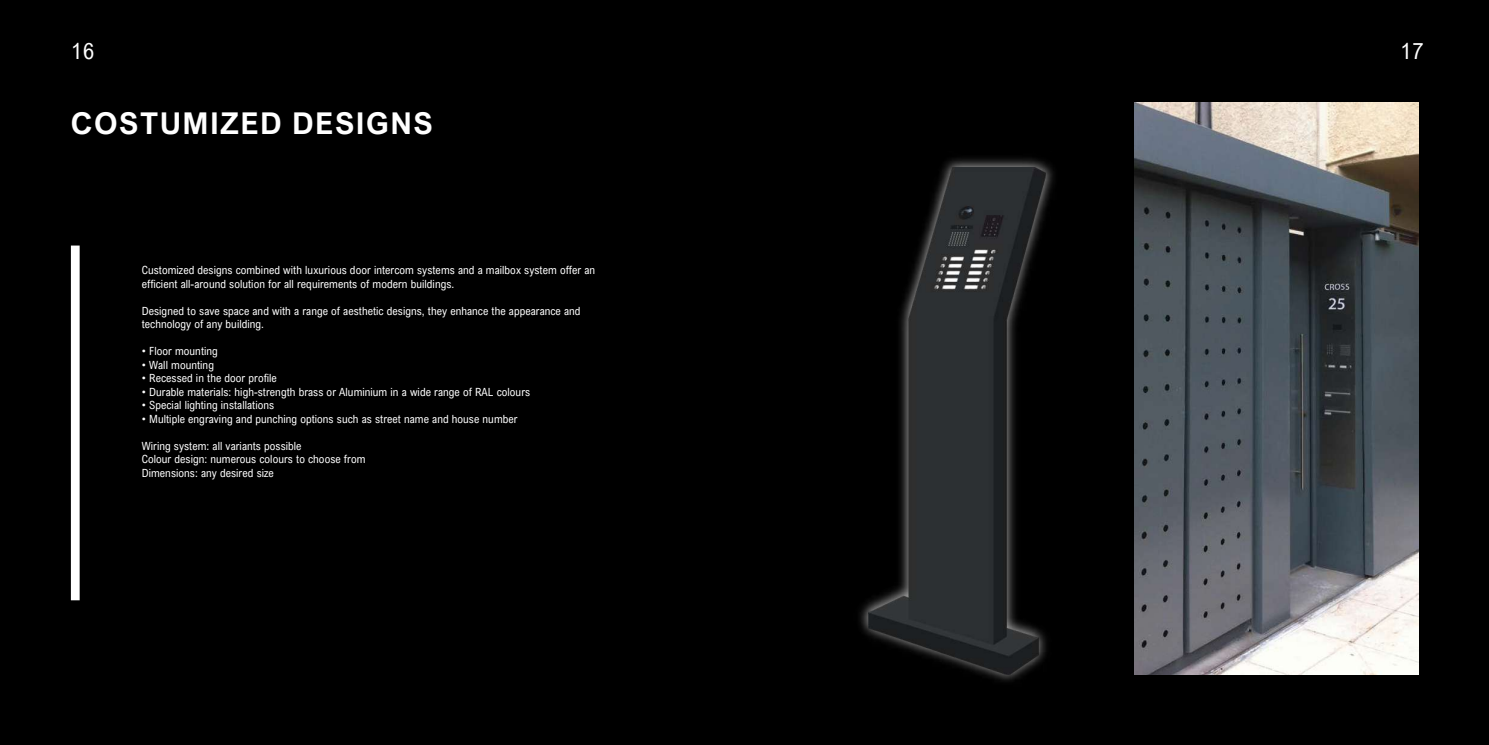
<style>
.page{position:relative;width:1489px;height:745px;background:#fff}
.page>*{position:absolute;margin:0;border:0;box-sizing:border-box;transform-origin:0 0}
.t1{font:700 30px "Arial Nova";letter-spacing:.05em;color:#fff}
.t2{font:22.5px "Arial Nova Cond";color:#fff}
.t3{font:11.25px/13.5px "Arial Nova Cond";letter-spacing:.005em;color:#fff}
</style>
<div class="page">
<div style="left:0;top:0;width:1488px;height:744px;background:#000"></div>
<img style="left:1134px;top:103px;width:283px;height:570px">
<div style="left:71px;top:245px;width:9px;height:355px;background:#fff"></div>
<img style="left:860px;top:158px;width:194px;height:524px">
<img style="left:868px;top:167px;width:177px;height:506px">
<h2 class="t2" style="left:71px;top:37px;width:25px">16</h2>
<h2 class="t2" style="left:1399px;top:37px;width:25px">17</h2>
<h1 class="t1" style="left:71px;top:106px;width:363px">COSTUMIZED DESIGNS</h1>
<p class="t3" style="left:142px;top:263px;width:455px">Customized designs combined with luxurious door intercom systems and a mailbox system offer an efficient all-around solution for all requirements of modern buildings.</p>
<p class="t3" style="left:142px;top:303px;width:440px">Designed to save space and with a range of aesthetic designs, they enhance the appearance and technology of any building.</p>
<p class="t3" style="left:142px;top:344px;width:78px">• Floor mounting</p>
<p class="t3" style="left:142px;top:357px;width:74px">• Wall mounting</p>
<p class="t3" style="left:142px;top:371px;width:137px">• Recessed in the door profile</p>
<p class="t3" style="left:142px;top:384px;width:390px">• Durable materials: high-strength brass or Aluminium in a wide range of RAL colours</p>
<p class="t3" style="left:142px;top:398px;width:134px">• Special lighting installations</p>
<p class="t3" style="left:142px;top:411px;width:377px">• Multiple engraving and punching options such as street name and house number</p>
<p class="t3" style="left:142px;top:438px;width:225px">Wiring system: all variants possible<br>Colour design: numerous colours to choose from<br>Dimensions: any desired size</p>
</div>
